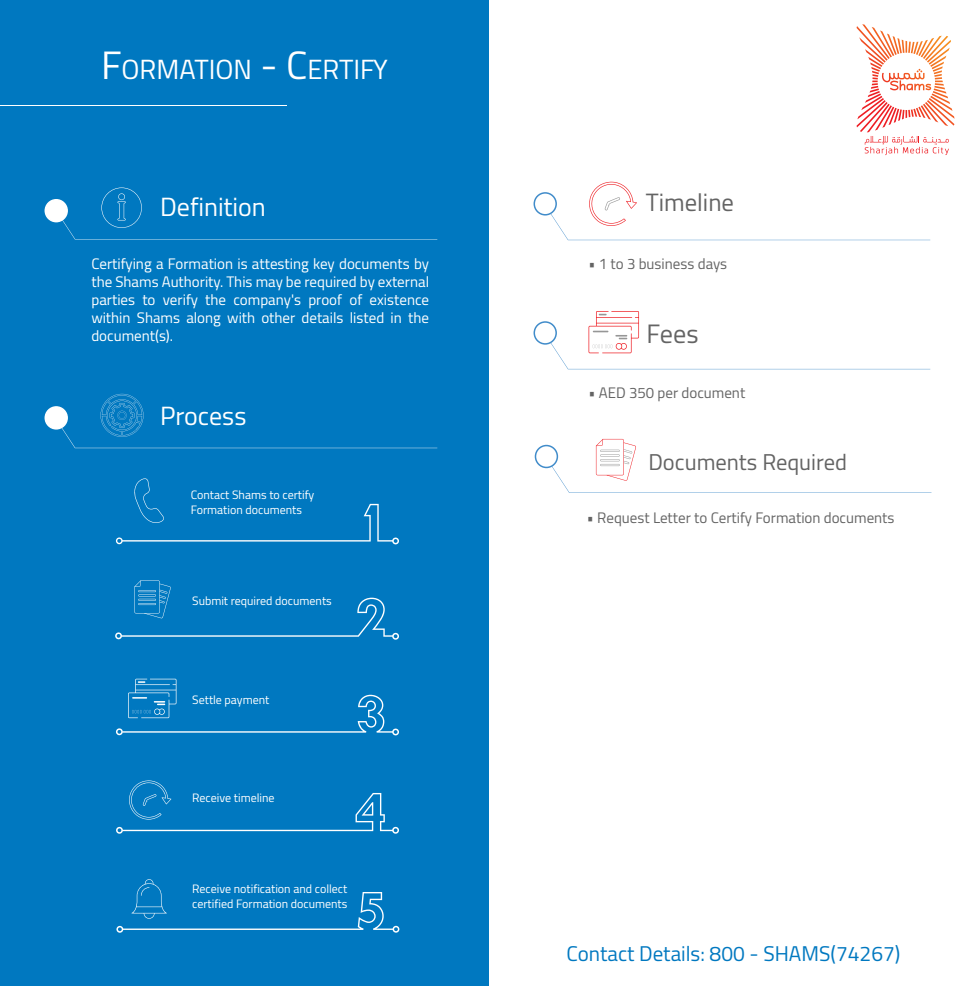
<style>
.page{position:relative;width:978px;height:986px;background:#fff}
.page>*{position:absolute;margin:0;border:0;box-sizing:border-box;transform-origin:0 0}
.t1{font:27.3px "Cairo";color:#fff}
.t2{font:26.25px "Cairo";color:#646464}
.t3{font:25.95px "Cairo";color:#fff}
.t4{font:24.6px "Cairo";color:#646464}
.t5{font:22.5px "Cairo";color:#646464}
.t6{font:21px "Cairo";color:#0078c0}
.t7{font:15px/18px "Cairo";color:#fff;text-align:justify}
.t8{font:15px "Cairo";color:#646464}
.t9{font:12px/14.4px "Cairo";color:#fff}
.s1{font-size:39px}
</style>
<div class="page">
<div style="left:0;top:0;width:489px;height:985px;background:#0078c0"></div>
<hr style="left:0;top:105px;width:286px;height:1px;background:#fff">
<svg style="left:45px;top:394px;width:392px;height:54px"></svg>
<svg style="left:45px;top:187px;width:97px;height:52px"></svg>
<svg style="left:533px;top:311px;width:397px;height:58px"></svg>
<svg style="left:116px;top:478px;width:283px;height:67px"></svg>
<svg style="left:116px;top:678px;width:283px;height:58px"></svg>
<svg style="left:116px;top:780px;width:283px;height:54px"></svg>
<svg style="left:116px;top:879px;width:284px;height:54px"></svg>
<svg style="left:115px;top:580px;width:284px;height:60px"></svg>
<svg style="left:534px;top:439px;width:102px;height:53px"></svg>
<svg style="left:856px;top:24px;width:98px;height:131px"></svg>
<svg style="left:533px;top:181px;width:397px;height:59px"></svg>
<h1 class="t1" style="left:101px;top:47px;width:288px"><span class="s1">F</span>ORMATION <span class="s1">- C</span>ERTIFY</h1>
<h3 class="t3" style="left:160px;top:185px;width:107px">Definition</h3>
<p class="t7" style="left:91px;top:254px;width:339px">Certifying a Formation is attesting key documents by the Shams Authority. This may be required by external parties to verify the company's proof of existence within Shams along with other details listed in the document(s).</p>
<h3 class="t3" style="left:160px;top:394px;width:88px">Process</h3>
<p class="t9" style="left:191px;top:487px;width:125px">Contact Shams to certify<br>Formation documents</p>
<p class="t9" style="left:192px;top:593px;width:141px">Submit required documents</p>
<p class="t9" style="left:192px;top:692px;width:79px">Settle payment</p>
<p class="t9" style="left:192px;top:790px;width:84px">Receive timeline</p>
<p class="t9" style="left:192px;top:881px;width:157px">Receive notification and collect certified Formation documents</p>
<h3 class="t4" style="left:645px;top:182px;width:90px">Timeline</h3>
<p class="t8" style="left:588px;top:251px;width:140px">• 1 to 3 business days</p>
<h2 class="t2" style="left:646px;top:312px;width:53px">Fees</h2>
<p class="t8" style="left:588px;top:380px;width:158px">• AED 350 per document</p>
<h3 class="t5" style="left:648px;top:443px;width:200px">Documents Required</h3>
<p class="t8" style="left:587px;top:504px;width:309px">• Request Letter to Certify Formation documents</p>
<h3 class="t6" style="left:566px;top:935px;width:335px">Contact Details: 800 - SHAMS(74267)</h3>
</div>
